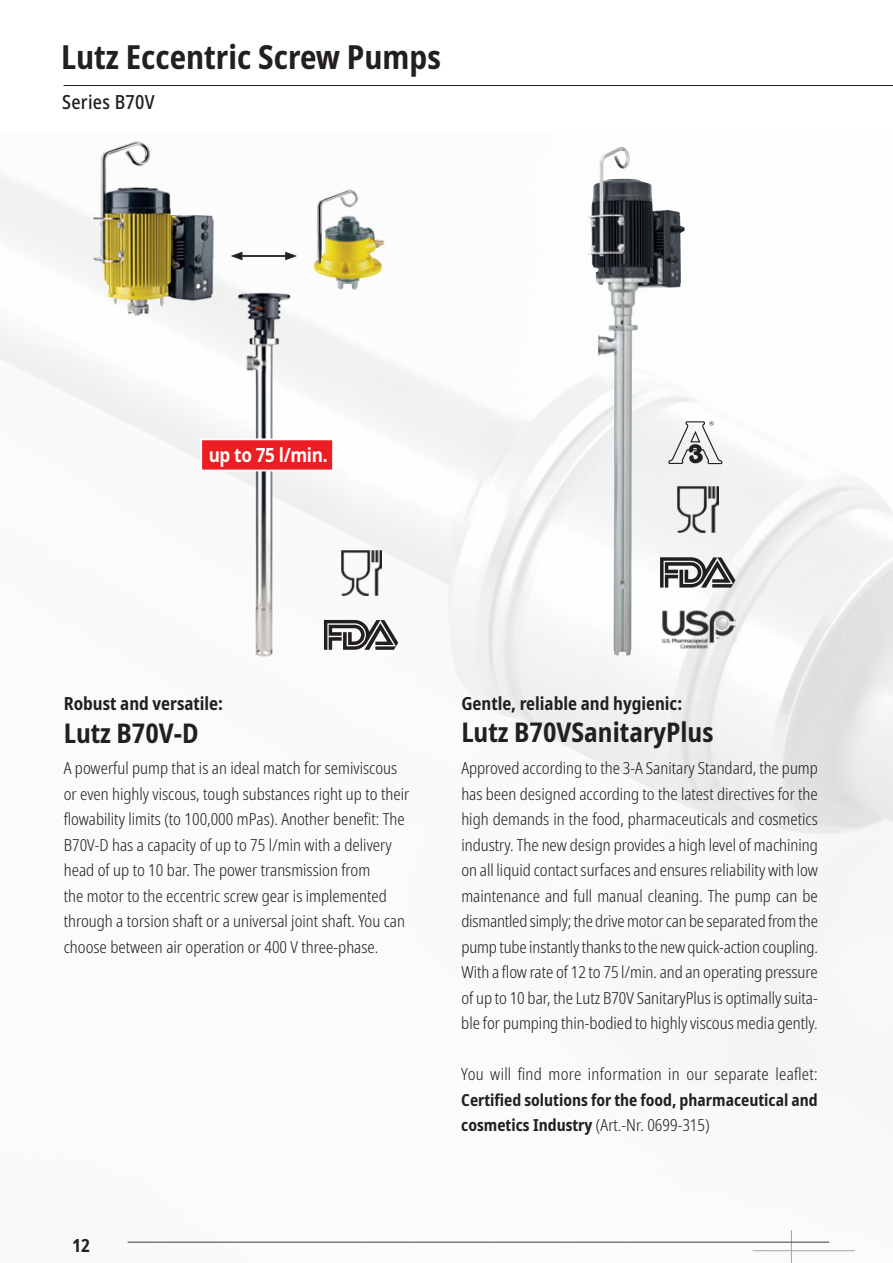
<style>
.page{position:relative;width:893px;height:1263px;background:#fff}
.page>*{position:absolute;margin:0;border:0;box-sizing:border-box;transform-origin:0 0}
.t1{font:700 condensed 33px "Noto Sans";color:#231f20}
.t2{font:700 condensed 27px "Noto Sans";color:#231f20}
.t3{font:700 19.5px "Noto Sans";letter-spacing:-.02em;color:#fff;scale:.88 1}
.t4{font:500 condensed 19.5px "Noto Sans";letter-spacing:.015em;color:#231f20}
.t5{font:700 condensed 18px "Noto Sans";color:#231f20}
.t6{font:300 condensed 16.5px/25.5px "Noto Sans";color:#231f20;text-align:justify}
.t7{font:700 condensed 16.5px/25.5px "Noto Sans";color:#231f20}
.s1{font-weight:300}
</style>
<div class="page">
<img style="left:0;top:147px;width:893px;height:1116px">
<img style="left:587px;top:147px;width:34px;height:276px">
<svg style="left:668px;top:421px;width:55px;height:44px"></svg>
<img style="left:678px;top:487px;width:41px;height:46px">
<svg style="left:660px;top:557px;width:75px;height:31px"></svg>
<img style="left:662px;top:610px;width:73px;height:40px">
<img style="left:231px;top:289px;width:68px;height:375px">
<img style="left:306px;top:188px;width:84px;height:104px">
<svg style="left:199px;top:437px;width:136px;height:35px"></svg>
<hr style="left:239px;top:255px;width:49px;height:2px;background:#231f20">
<svg style="left:231px;top:252px;width:11px;height:8px"></svg>
<svg style="left:285px;top:252px;width:12px;height:8px"></svg>
<img style="left:341px;top:551px;width:41px;height:45px">
<svg style="left:324px;top:620px;width:74px;height:30px"></svg>
<img style="left:83px;top:141px;width:137px;height:182px">
<hr style="left:64px;top:85px;width:829px;height:1px;background:#231f20">
<h1 class="t1" style="left:61px;top:33px;width:381px">Lutz Eccentric Screw Pumps</h1>
<p class="t4" style="left:62px;top:88px;width:94px">Series B70V</p>
<p class="t3" style="left:209px;top:441px;width:137px">up to 75 l/min.</p>
<p class="t5" style="left:64px;top:691px;width:161px">Robust and versatile:</p>
<h2 class="t2" style="left:64px;top:713px;width:137px">Lutz B70V-D</h2>
<p class="t6" style="left:64px;top:756px;width:347px;text-align:left">A powerful pump that is an ideal match for semiviscous or even highly viscous, tough substances right up to their flowability limits (to 100,000 mPas). Another benefit: The B70V-D has a capacity of up to 75 l/min with a delivery head of up to 10 bar. The power transmission from<br>the motor to the eccentric screw gear is implemented through a torsion shaft or a universal joint shaft. You can choose between air operation or 400 V three-phase.</p>
<p class="t5" style="left:72px;top:1233px;width:19px">12</p>
<p class="t5" style="left:461px;top:690px;width:222px">Gentle, reliable and hygienic:</p>
<h2 class="t2" style="left:461px;top:713px;width:254px">Lutz B70VSanitaryPlus</h2>
<p class="t6" style="left:461px;top:756px;width:358px">Approved according to the 3-A Sanitary Standard, the pump has been designed according to the latest directives for the high demands in the food, pharmaceuticals and cosmetics industry. The new design provides a high level of machining on all liquid contact surfaces and ensures reliability with low maintenance and full manual cleaning. The pump can be dismantled simply; the drive motor can be separated from the pump tube instantly thanks to the new quick-action coupling.<br>With a flow rate of 12 to 75 l/min. and an operating pressure of up to 10 bar, the Lutz B70V SanitaryPlus is optimally suita&shy;ble for pumping thin-bodied to highly viscous media gently.</p>
<p class="t6" style="left:461px;top:1062px;width:358px">You will find more information in our separate leaflet:</p>
<p class="t7" style="left:461px;top:1087px;width:358px">Certified solutions for the food, pharmaceutical and cosmetics Industry <span class="s1">(Art.-Nr. 0699-315)</span></p>
</div>
